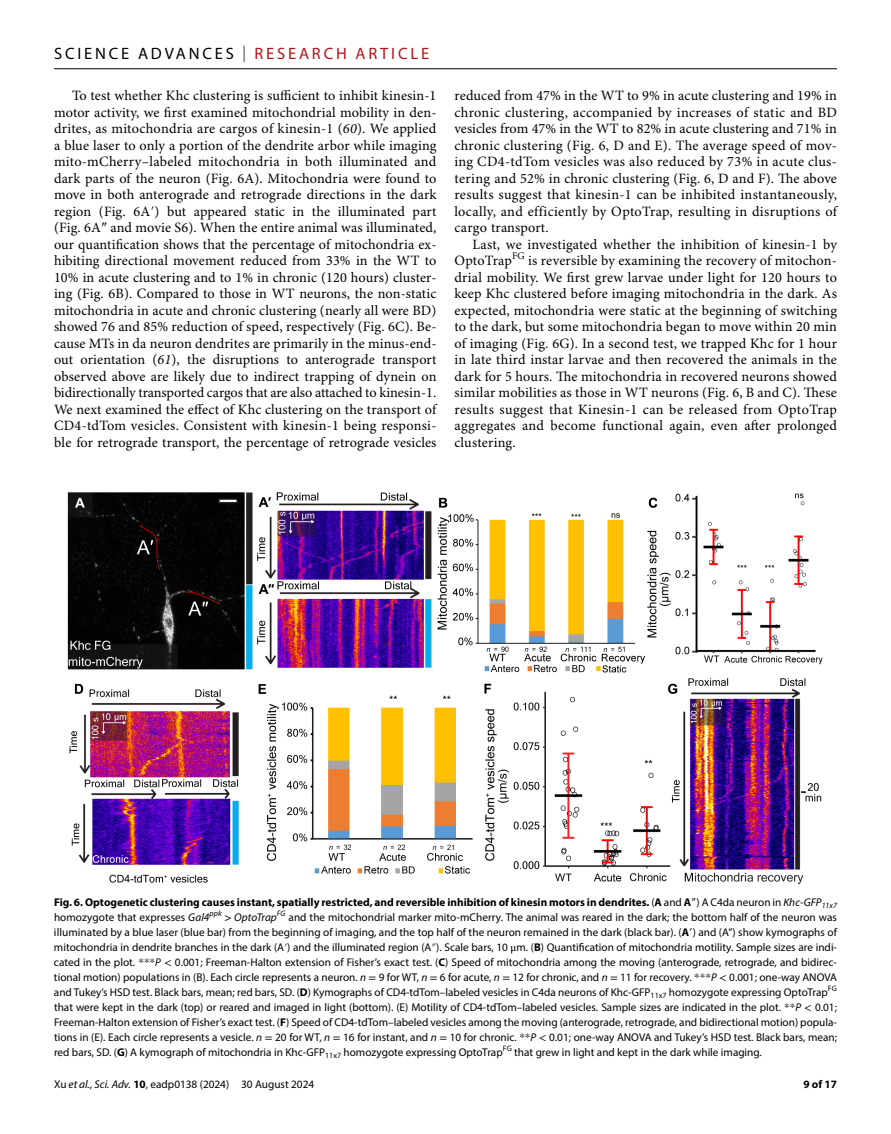
<style>
.page{position:relative;width:891px;height:1134px;background:#fff}
.page>*{position:absolute;margin:0;border:0;box-sizing:border-box;transform-origin:0 0}
.t1{font:16.5px "Myriad Pro";letter-spacing:.17em;color:#000}
.t2{font:14.25px/16.5px "Minion Pro";letter-spacing:.01em;color:#000;text-align:justify}
.t3{font:11.25px/15px "Myriad Pro";color:#000;text-align:justify}
.t4{font:700 11.25px "Myriad Pro";color:#000}
.s1{font-weight:300}
.s2{color:#b5121b}
.s3{font-style:italic}
.s4{font-family:"STIX"}
.s5{font-family:"Times New Roman"}
.s6{font-weight:700}
.s7{font-family:"STIX";font-weight:700}
.s8{font-family:"STIX";font-style:italic}
</style>
<div class="page">
<hr style="left:54px;top:68px;width:783px;height:1px;background:#000">
<img style="left:68px;top:492px;width:755px;height:392px">
<p class="t1" style="left:54px;top:44px;width:376px">Science Adva nces <span class="s1">|</span> <span class="s2">Resear ch Ar ticle</span></p>
<p class="t2" style="left:54px;top:88px;width:384px;text-indent:18px">To test whether Khc clustering is sufficient to inhibit kinesin-1 motor activity, we first examined mitochondrial mobility in den&shy;drites, as mitochondria are cargos of kinesin-1 (<span class="s3">60</span>). We applied a blue laser to only a portion of the dendrite arbor while imaging mito-mCherry–labeled mitochondria in both illuminated and dark parts of the neuron (Fig. 6A). Mitochondria were found to move in both anterograde and retrograde directions in the dark region (Fig. 6A<span class="s4">′</span>) but appeared static in the illuminated part (Fig. 6A<span class="s5">″</span> and movie S6). When the entire animal was illuminated, our quantification shows that the percentage of mitochondria ex&shy;hibiting directional movement reduced from 33% in the WT to 10% in acute clustering and to 1% in chronic (120 hours) cluster&shy;ing (Fig. 6B). Compared to those in WT neurons, the non-static mitochondria in acute and chronic clustering (nearly all were BD) showed 76 and 85% reduction of speed, respectively (Fig. 6C). Be&shy;cause MTs in da neuron dendrites are primarily in the minus-end&shy;out orientation (<span class="s3">61</span>), the disruptions to anterograde transport observed above are likely due to indirect trapping of dynein on bidirectionally transported cargos that are also attached to kinesin-1.<br>We next examined the effect of Khc clustering on the transport of CD4-tdTom vesicles. Consistent with kinesin-1 being responsi&shy;ble for retrograde transport, the percentage of retrograde vesicles</p>
<p class="t2" style="left:454px;top:88px;width:384px">reduced from 47% in the WT to 9% in acute clustering and 19% in chronic clustering, accompanied by increases of static and BD vesicles from 47% in the WT to 82% in acute clustering and 71% in chronic clustering (Fig. 6, D and E). The average speed of mov&shy;ing CD4-tdTom vesicles was also reduced by 73% in acute clus&shy;tering and 52% in chronic clustering (Fig. 6, D and F). The above results suggest that kinesin-1 can be inhibited instantaneously, locally, and efficiently by OptoTrap, resulting in disruptions of cargo transport.</p>
<p class="t2" style="left:454px;top:237px;width:384px;text-indent:18px">Last, we investigated whether the inhibition of kinesin-1 by OptoTrap<sup>FG</sup> is reversible by examining the recovery of mitochon&shy;drial mobility. We first grew larvae under light for 120 hours to keep Khc clustered before imaging mitochondria in the dark. As expected, mitochondria were static at the beginning of switching to the dark, but some mitochondria began to move within 20 min of imaging (Fig. 6G). In a second test, we trapped Khc for 1 hour in late third instar larvae and then recovered the animals in the dark for 5 hours. The mitochondria in recovered neurons showed similar mobilities as those in WT neurons (Fig. 6, B and C). These results suggest that Kinesin-1 can be released from OptoTrap aggregates and become functional again, even after prolonged clustering.</p>
<p class="t3" style="left:54px;top:895px;width:785px"><span class="s6">Fig. 6. Optogenetic clustering causes instant, spatially restricted, and reversible inhibition of kinesin motors in dendrites.</span> (<span class="s6">A</span> and <span class="s6">A</span><span class="s7">″</span>) A C4da neuron in <span class="s3">Khc-GFP</span><sub>11x7 </sub>homozygote that expresses <span class="s3">Gal4</span><sup>ppk</sup> <span class="s8">&gt;</span> <span class="s3">OptoTrap</span><sup>FG</sup> and the mitochondrial marker mito-mCherry. The animal was reared in the dark; the bottom half of the neuron was illuminated by a blue laser (blue bar) from the beginning of imaging, and the top half of the neuron remained in the dark (black bar). (<span class="s6">A</span><span class="s7">′</span>) and (A’’) show kymographs of mitochondria in dendrite branches in the dark (A<span class="s4">′</span>) and the illuminated region (A<span class="s4">″</span>). Scale bars, 10 <span class="s4">μ</span>m. (<span class="s6">B</span>) Quantification of mitochondria motility. Sample sizes are indi&shy;cated in the plot. <span class="s4">***</span><span class="s3">P</span> <span class="s4">&lt;</span> 0.001; Freeman--Halton extension of Fisher’s exact test. (<span class="s6">C</span>) Speed of mitochondria among the moving (anterograde, retrograde, and bidirec&shy;tional motion) populations in (B). Each circle represents a neuron. <span class="s3">n</span> <span class="s4">=</span> 9 for WT, <span class="s3">n</span> <span class="s4">=</span> 6 for acute, <span class="s3">n</span> <span class="s4">=</span> 12 for chronic, and <span class="s3">n</span> <span class="s4">=</span> 11 for recovery. <span class="s4">***</span><span class="s3">P</span> <span class="s4">&lt;</span> 0.001; one-way ANOVA and Tukey’s HSD test. Black bars, mean; red bars, SD. (<span class="s6">D</span>) Kymographs of CD4-tdTom–labeled vesicles in C4da neurons of Khc-GFP<sub>11x7</sub> homozygote expressing OptoTrap<sup>FG </sup>that were kept in the dark (top) or reared and imaged in light (bottom). (E) Motility of CD4-tdTom–labeled vesicles. Sample sizes are indicated in the plot. <span class="s4">**</span><span class="s3">P</span> <span class="s4">&lt;</span> 0.01; Freeman--Halton extension of Fisher’s exact test. (<span class="s6">F</span>) Speed of CD4-tdTom–labeled vesicles among the moving (anterograde, retrograde, and bidirectional motion) popula&shy;tions in (E). Each circle represents a vesicle. <span class="s3">n</span> <span class="s4">=</span> 20 for WT, <span class="s3">n</span> <span class="s4">=</span> 16 for instant, and <span class="s3">n</span> <span class="s4">=</span> 10 for chronic. <span class="s4">**</span><span class="s3">P</span> <span class="s4">&lt;</span> 0.01; one-way ANOVA and Tukey’s HSD test. Black bars, mean; red bars, SD. (<span class="s6">G</span>) A kymograph of mitochondria in Khc-GFP<sub>11x7</sub> homozygote expressing OptoTrap<sup>FG</sup> that grew in light and kept in the dark while imaging.</p>
<p class="t3" style="left:54px;top:1076px;width:262px">Xu <span class="s3">et al.</span>, <span class="s3">Sci. Adv.</span> <span class="s6">10</span>, eadp0138 (2024) 30 August 2024</p>
<p class="t4" style="left:803px;top:1076px;width:35px">9 of 17</p>
</div>
